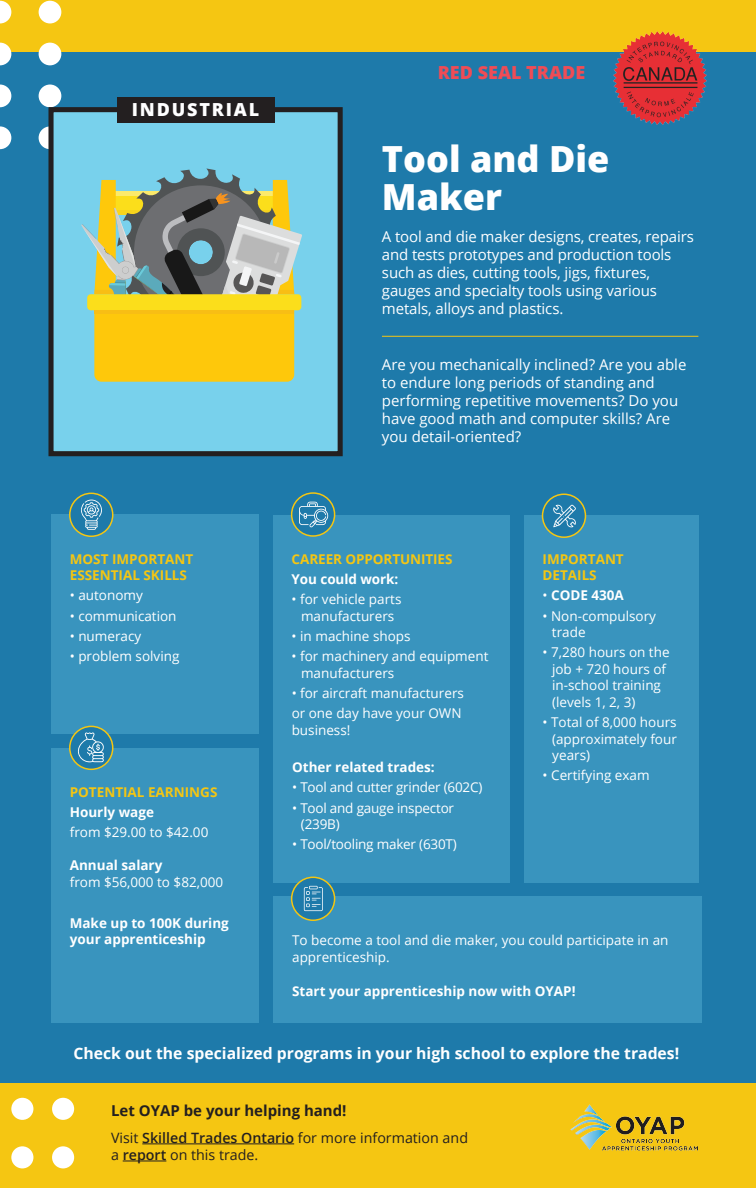
<style>
.page{position:relative;width:756px;height:1188px;background:#1e7aaa}
.page>*{position:absolute;margin:0;border:0;box-sizing:border-box;transform-origin:0 0}
.t1{font:800 36px/38.2px "Open Sans";color:#fff}
.t2{font:800 18px "Open Sans";color:#ef4c56}
.t3{font:800 18px "Open Sans";letter-spacing:.1em;color:#fff}
.t4{font:700 15.75px "Open Sans";color:#fff}
.t5{font:15px/18px "Open Sans";letter-spacing:-.01em;color:#fff}
.t6{font:700 15px "Open Sans";color:#231f20}
.t7{font:14.25px/17.1px "Open Sans";color:#231f20}
.t8{font:13.5px/16.5px "Open Sans";color:#fff}
.t9{font:700 13.5px/16.5px "Open Sans";color:#fff}
.t10{font:700 13.5px/16.5px "Open Sans";color:#f5c612}
.s1{font-weight:400}
.s2{font-weight:600}
</style>
<div class="page">
<div style="left:0;top:0;width:756px;height:52px;background:#f5c612"></div>
<div style="left:0;top:1083px;width:756px;height:105px;background:#f5c612"></div>
<div style="left:11px;top:1146px;width:22px;height:22px;background:#fff;border-radius:50%"></div>
<div style="left:11px;top:1098px;width:22px;height:22px;background:#fff;border-radius:50%"></div>
<div style="left:52px;top:1146px;width:22px;height:22px;background:#fff;border-radius:50%"></div>
<div style="left:52px;top:1098px;width:22px;height:22px;background:#fff;border-radius:50%"></div>
<hr style="left:382px;top:336px;width:316px;height:1px;background:#f5c612">
<div style="left:51px;top:515px;width:207px;height:219px;background:#3994be"></div>
<div style="left:51px;top:748px;width:207px;height:275px;background:#3994be"></div>
<div style="left:273px;top:896px;width:429px;height:127px;background:#3994be"></div>
<div style="left:273px;top:515px;width:236px;height:368px;background:#3994be"></div>
<div style="left:524px;top:515px;width:175px;height:368px;background:#3994be"></div>
<img style="left:613px;top:32px;width:93px;height:93px">
<img style="left:570px;top:1104px;width:127px;height:46px">
<hr style="left:142px;top:1144px;width:152px;height:1px;background:#231f20">
<hr style="left:123px;top:1161px;width:43px;height:1px;background:#231f20">
<svg style="left:70px;top:726px;width:43px;height:43px"></svg>
<div style="left:69px;top:726px;width:44px;height:44px;border:2px solid #f5c612;border-radius:50%"></div>
<svg style="left:78px;top:733px;width:26px;height:29px"></svg>
<svg style="left:292px;top:493px;width:43px;height:43px"></svg>
<div style="left:291px;top:492px;width:44px;height:45px;border:2px solid #f5c612;border-radius:50%"></div>
<svg style="left:299px;top:502px;width:29px;height:26px"></svg>
<div style="left:70px;top:493px;width:43px;height:43px;background:#1e7aaa;border-radius:50%"></div>
<div style="left:69px;top:493px;width:44px;height:44px;border:2px solid #f5c612;border-radius:50%"></div>
<svg style="left:81px;top:500px;width:21px;height:30px"></svg>
<div style="left:543px;top:494px;width:42px;height:43px;background:#1e7aaa;border-radius:50%"></div>
<div style="left:542px;top:494px;width:44px;height:44px;border:2px solid #f5c612;border-radius:50%"></div>
<svg style="left:553px;top:505px;width:23px;height:22px"></svg>
<div style="left:292px;top:877px;width:43px;height:43px;background:#1e7aaa;border-radius:50%"></div>
<div style="left:291px;top:877px;width:44px;height:44px;border:2px solid #f5c612;border-radius:50%"></div>
<svg style="left:304px;top:886px;width:19px;height:25px"></svg>
<svg style="left:0;top:1px;width:11px;height:22px"></svg>
<div style="left:39px;top:1px;width:22px;height:22px;background:#fff;border-radius:50%"></div>
<svg style="left:0;top:43px;width:11px;height:22px"></svg>
<div style="left:39px;top:43px;width:22px;height:22px;background:#fff;border-radius:50%"></div>
<svg style="left:0;top:85px;width:11px;height:22px"></svg>
<div style="left:39px;top:85px;width:22px;height:22px;background:#fff;border-radius:50%"></div>
<svg style="left:0;top:126px;width:11px;height:23px"></svg>
<div style="left:39px;top:126px;width:22px;height:23px;background:#fff;border-radius:50%"></div>
<div style="left:48px;top:107px;width:295px;height:349px;background:#78d1ec;border:5px solid #231f20"></div>
<div style="left:117px;top:97px;width:157px;height:25px;background:#231f20"></div>
<svg style="left:81px;top:168px;width:221px;height:214px"></svg>
<hr style="left:94px;top:310px;width:200px;height:4px;background:#f8be14">
<div style="left:168px;top:319px;width:52px;height:52px;background:#fec80b;border-radius:50%"></div>
<h2 class="t3" style="left:132px;top:96px;width:129px">INDUSTRIAL</h2>
<h2 class="t2" style="left:438px;top:58px;width:149px">RED SEAL TRADE</h2>
<h1 class="t1" style="left:382px;top:138px;width:229px">Tool and Die<br>Maker</h1>
<p class="t5" style="left:382px;top:227px;width:313px">A tool and die maker designs, creates, repairs and tests prototypes and production tools such as dies, cutting tools, jigs, fixtures, gauges and specialty tools using various metals, alloys and plastics.</p>
<p class="t5" style="left:382px;top:355px;width:306px">Are you mechanically inclined? Are you able to endure long periods of standing and performing repetitive movements? Do you have good math and computer skills? Are you detail-oriented?</p>
<p class="t10" style="left:70px;top:550px;width:125px">MOST IMPORTANT<br>ESSENTIAL SKILLS</p>
<p class="t8" style="left:70px;top:587px;width:75px">• autonomy</p>
<p class="t8" style="left:70px;top:607px;width:108px">• communication</p>
<p class="t8" style="left:70px;top:627px;width:73px">• numeracy</p>
<p class="t8" style="left:70px;top:648px;width:111px">• problem solving</p>
<p class="t10" style="left:70px;top:783px;width:149px">POTENTIAL EARNINGS</p>
<p class="t9" style="left:70px;top:804px;width:86px">Hourly wage</p>
<p class="t8" style="left:70px;top:824px;width:140px">from $29.00 to $42.00</p>
<p class="t9" style="left:70px;top:857px;width:94px">Annual salary</p>
<p class="t8" style="left:70px;top:873px;width:155px">from $56,000 to $82,000</p>
<p class="t9" style="left:70px;top:914px;width:161px">Make up to 100K during your apprenticeship</p>
<p class="t10" style="left:292px;top:550px;width:162px">CAREER OPPORTUNITIES</p>
<p class="t9" style="left:292px;top:570px;width:108px">You could work:</p>
<p class="t8" style="left:292px;top:591px;width:111px;text-align:center">• for vehicle parts manufacturers</p>
<p class="t8" style="left:292px;top:627px;width:120px">• in machine shops</p>
<p class="t8" style="left:301px;top:648px;width:189px;text-indent:-9px">• for machinery and equipment manufacturers</p>
<p class="t8" style="left:292px;top:683px;width:174px;line-height:20.2px">• for aircraft manufacturers or one day have your OWN</p>
<p class="t8" style="left:292px;top:721px;width:60px">business!</p>
<p class="t9" style="left:292px;top:759px;width:144px">Other related trades:</p>
<p class="t8" style="left:292px;top:779px;width:192px">• Tool and cutter grinder (602C)</p>
<p class="t8" style="left:301px;top:799px;width:155px;text-indent:-9px">• Tool and gauge inspector (239B)</p>
<p class="t8" style="left:292px;top:836px;width:166px">• Tool/tooling maker (630T)</p>
<p class="t10" style="left:543px;top:550px;width:83px">IMPORTANT<br>DETAILS</p>
<p class="t9" style="left:543px;top:587px;width:83px"><span class="s1">•</span> CODE 430A</p>
<p class="t8" style="left:552px;top:607px;width:106px;text-indent:-9px">• Non-compulsory trade</p>
<p class="t8" style="left:552px;top:644px;width:119px;text-indent:-9px">• 7,280 hours on the job + 720 hours of in-school training (levels 1, 2, 3)</p>
<p class="t8" style="left:552px;top:714px;width:126px;text-align:justify;text-indent:-9px">• Total of 8,000 hours (approximately four years)</p>
<p class="t8" style="left:543px;top:767px;width:109px">• Certifying exam</p>
<p class="t8" style="left:292px;top:932px;width:378px">To become a tool and die maker, you could participate in an apprenticeship.</p>
<p class="t9" style="left:292px;top:983px;width:285px">Start your apprenticeship now with OYAP!</p>
<p class="t4" style="left:73px;top:1042px;width:607px">Check out the specialized programs in your high school to explore the trades!</p>
<p class="t6" style="left:111px;top:1100px;width:237px">Let OYAP be your helping hand!</p>
<p class="t7" style="left:111px;top:1129px;width:358px">Visit <span class="s2">Skilled Trades Ontario</span> for more information and a <span class="s2">report</span> on this trade.</p>
</div>
